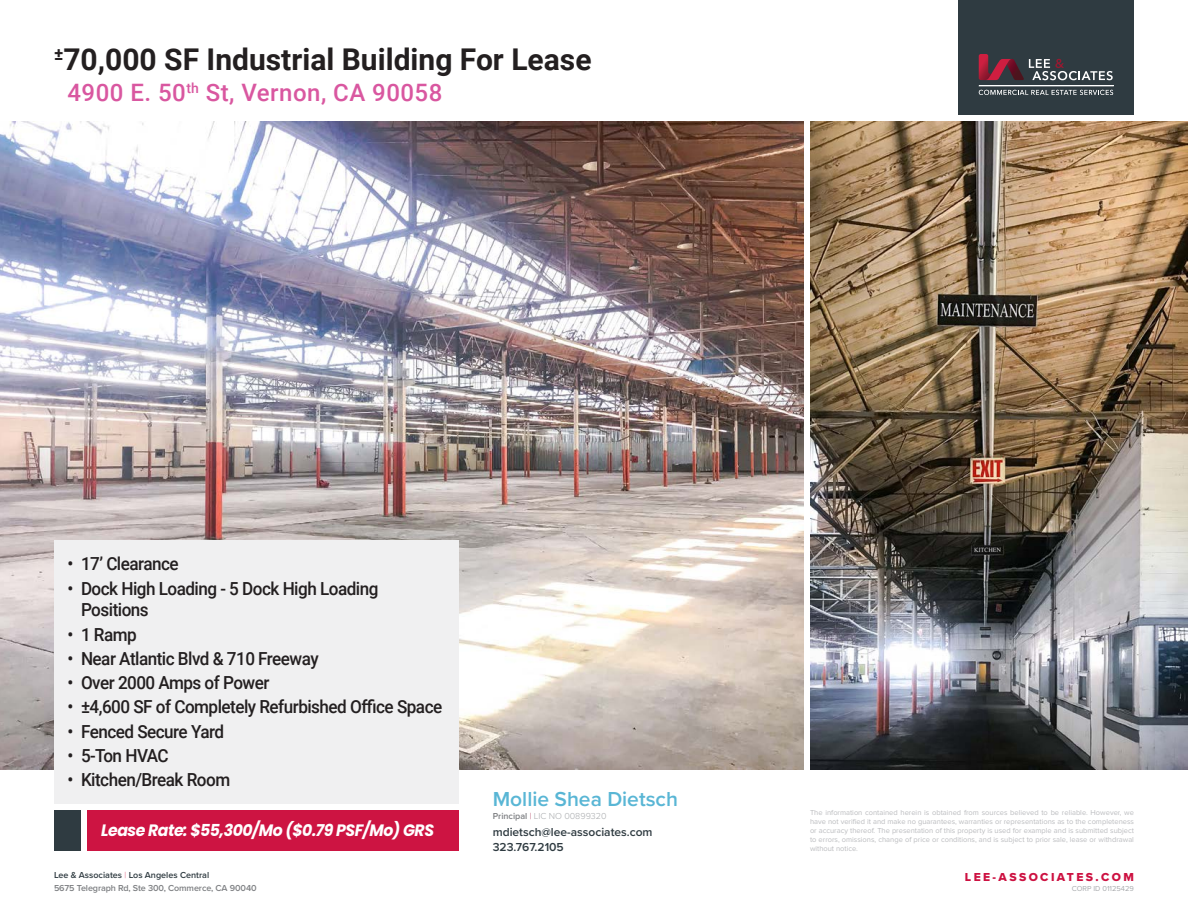
<style>
.page{position:relative;width:1188px;height:918px;background:#fff}
.page>*{position:absolute;margin:0;border:0;box-sizing:border-box;transform-origin:0 0}
.t1{font:700 30px "Roboto";color:#231f20}
.t2{font:500 24px "Roboto";letter-spacing:.02em;color:#d957a0}
.t3{font:600 21px "Proxima Nova";color:#59b6d5}
.t4{font:500 18px/21.6px "Roboto";letter-spacing:-.03em;color:#231f20;scale:.95 1}
._8_C_Source_Sans_Pro{font:italic 700 16.5px "Poppins";letter-spacing:-.03em;color:#fff;scale:.95 1}
.t5{font:600 12px "Proxima Nova";color:#2f3b41}
.t6{font:12px "Proxima Nova Extrabld";letter-spacing:.2em;color:#cd1141}
.t7{font:600 9px "Proxima Nova";letter-spacing:-.01em;color:#7e8083}
.t8{font:600 9px "Proxima Nova";color:#2f3b41}
.t9{font:300 9px "Proxima Nova";color:#a8aaad}
.t10{font:7.5px/9px "Proxima Nova";color:#bbbcbf;text-align:justify}
.t11{font:7.5px "Proxima Nova";color:#a8aaad}
.s1{font-weight:600;color:#7e8083}
.s2{font-family:"Proxima Nova T";font-weight:100;color:#98012d}
.s3{font-family:"Proxima Nova T";font-weight:100;color:#cd1141}
</style>
<div class="page">
<img style="left:810px;top:122px;width:378px;height:647px">
<img style="left:0;top:122px;width:803px;height:648px">
<div style="left:54px;top:540px;width:405px;height:263px;background:#f0f0f1"></div>
<div style="left:54px;top:810px;width:27px;height:40px;background:#2f3b41"></div>
<div style="left:88px;top:810px;width:371px;height:40px;background:#cd1442"></div>
<div style="left:958px;top:0;width:176px;height:115px;background:#2f3b41"></div>
<svg style="left:979px;top:54px;width:134px;height:26px"></svg>
<hr style="left:979px;top:86px;width:135px;height:1px;background:#fff">
<svg style="left:979px;top:90px;width:134px;height:5px"></svg>
<h1 class="t1" style="left:54px;top:38px;width:539px"><sup>±</sup>70,000 SF Industrial Building For Lease</h1>
<h2 class="t2" style="left:68px;top:76px;width:376px">4900 E. 50<sup>th</sup> St, Vernon, CA 90058</h2>
<p class="t4" style="left:68px;top:553px;width:119px">• 17’ Clearance</p>
<p class="t4" style="left:81px;top:577px;width:315px;text-indent:-14px">• Dock High Loading - 5 Dock High Loading<br>Positions</p>
<p class="t4" style="left:68px;top:623px;width:74px">• 1 Ramp</p>
<p class="t4" style="left:68px;top:647px;width:266px">• Near Atlantic Blvd &amp; 710 Freeway</p>
<p class="t4" style="left:68px;top:671px;width:214px">• Over 2000 Amps of Power</p>
<p class="t4" style="left:68px;top:696px;width:396px">• ±4,600 SF of Completely Refurbished Office Space</p>
<p class="t4" style="left:68px;top:720px;width:166px">• Fenced Secure Yard</p>
<p class="t4" style="left:68px;top:744px;width:108px">• 5-Ton HVAC</p>
<p class="t4" style="left:68px;top:769px;width:173px">• Kitchen/Break Room</p>
<p class="_8_C_Source_Sans_Pro" style="left:101px;top:821px;width:352px">Lease Rate: $55,300/Mo ($0.79 PSF/Mo) GRS</p>
<p class="t3" style="left:493px;top:783px;width:187px">Mollie Shea Dietsch</p>
<p class="t9" style="left:493px;top:809px;width:115px"><span class="s1">Principal</span> <span class="s2">|</span> LIC NO 00899320</p>
<p class="t5" style="left:493px;top:823px;width:161px">mdietsch@lee-associates.com</p>
<p class="t5" style="left:493px;top:838px;width:73px">323.767.2105</p>
<p class="t10" style="left:810px;top:808px;width:326px">The information contained herein is obtained from sources believed to be reliable. However, we have not verified it and make no guarantees, warranties or representations as to the completeness or accuracy thereof. The presentation of this property is used for example and is submitted subject to errors, omissions, change of price or conditions, and is subject to prior sale, lease or withdrawal without notice.</p>
<p class="t8" style="left:54px;top:868px;width:157px">Lee &amp; Associates <span class="s3">|</span> Los Angeles Central</p>
<h3 class="t6" style="left:965px;top:868px;width:171px">LEE-ASSOCIATES.COM</h3>
<p class="t7" style="left:54px;top:881px;width:204px">5675 Telegraph Rd, Ste 300, Commerce, CA 90040</p>
<p class="t11" style="left:1072px;top:884px;width:64px">CORP ID 01125429</p>
</div>
